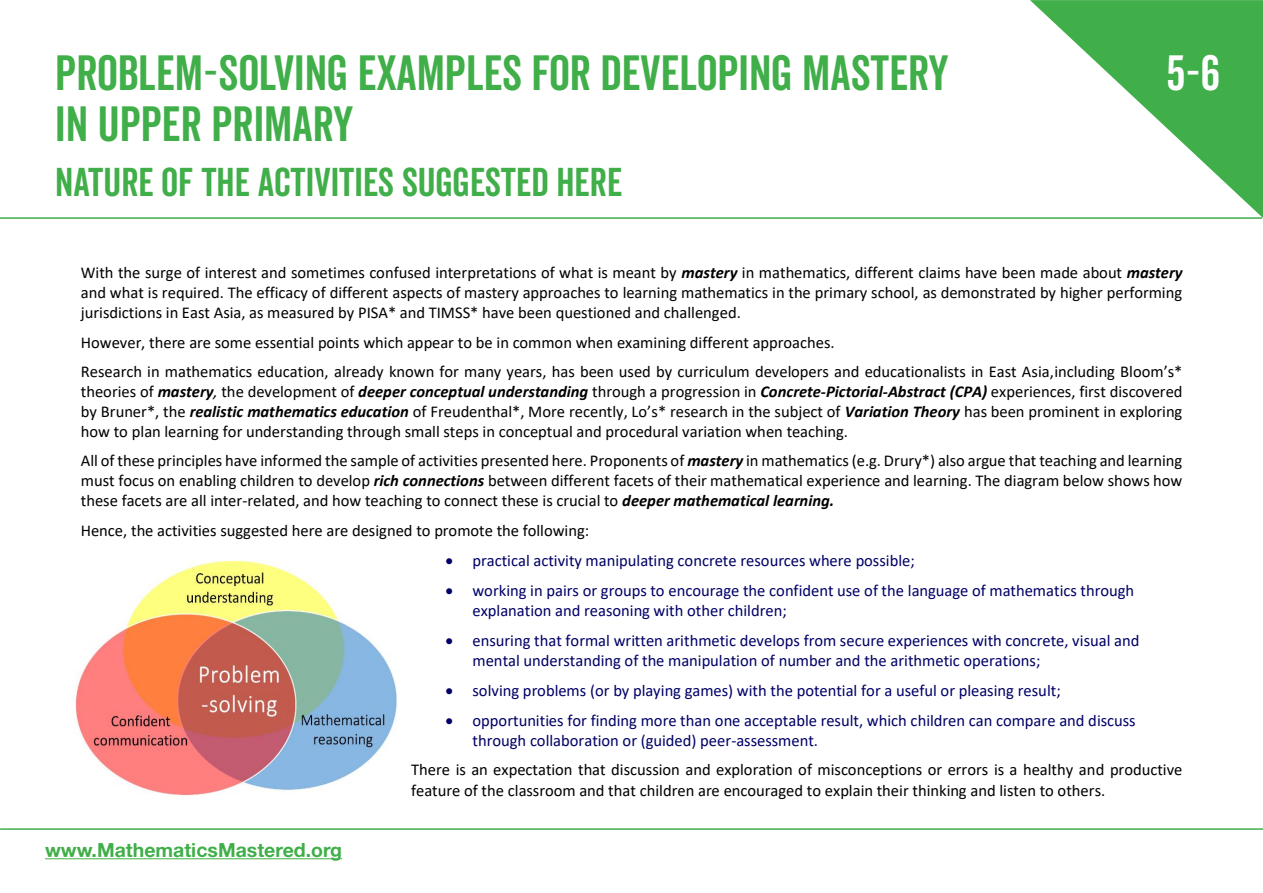
<style>
.page{position:relative;width:1263px;height:893px;background:#fff}
.page>*{position:absolute;margin:0;border:0;box-sizing:border-box;transform-origin:0 0}
.t1{font:48px "Veneer Clean";color:#40ae49}
.t2{font:48px "Veneer Clean";color:#fff}
.t3{font:39px "Veneer Clean";color:#40ae49}
.t4{font:19.5px "Alte Haas Grotesk Bold";color:#40ae49}
.t5{font:16.5px/20.1px "Calibri";color:#000;text-align:justify}
.t6{font:16.5px/20.1px "Calibri";color:#006}
.s1{font-weight:700;font-style:italic}
.s2{font-style:italic}
</style>
<div class="page">
<svg style="left:1030px;top:0;width:233px;height:218px"></svg>
<hr style="left:0;top:828px;width:1263px;height:2px;background:#40ae49">
<hr style="left:45px;top:858px;width:297px;height:1px;background:#40ae49">
<hr style="left:0;top:217px;width:1262px;height:2px;background:#40ae49">
<img style="left:75px;top:560px;width:322px;height:236px">
<h1 class="t1" style="left:55px;top:44px;width:895px">PROBLEM-SOLVING EXAMPLES FOR DEVELOPING MASTERY</h1>
<h1 class="t2" style="left:1166px;top:44px;width:55px">5-6</h1>
<h1 class="t1" style="left:55px;top:95px;width:300px">IN UPPER PRIMARY</h1>
<h2 class="t3" style="left:55px;top:159px;width:569px">NATURE OF THE ACTIVITIES SUGGESTED HERE</h2>
<p class="t5" style="left:81px;top:262px;width:1103px">With the surge of interest and sometimes confused interpretations of what is meant by <span class="s1">mastery</span> in mathematics, different claims have been made about <span class="s1">mastery </span>and what is required. The efficacy of different aspects of mastery approaches to learning mathematics in the primary school, as demonstrated by higher performing jurisdictions in East Asia, as measured by PISA* and TIMSS* have been questioned and challenged.</p>
<p class="t5" style="left:81px;top:327px;width:1103px;line-height:29.1px">However, there are some essential points which appear to be in common when examining different approaches.<br>Research in mathematics education, already known for many years, has been used by curriculum developers and educationalists in East Asia,including Bloom’s*</p>
<p class="t5" style="left:81px;top:381px;width:1103px">theories of <span class="s1">mastery</span><span class="s2">,</span> the development of <span class="s1">deeper conceptual understanding</span> through a progression in <span class="s1">Concrete-Pictorial-Abstract (CPA)</span> experiences, first discovered by Bruner*, the <span class="s1">realistic mathematics education</span> of Freudenthal*, More recently, Lo’s* research in the subject of <span class="s1">Variation Theory</span> has been prominent in exploring how to plan learning for understanding through small steps in conceptual and procedural variation when teaching.</p>
<p class="t5" style="left:81px;top:450px;width:1103px">All of these principles have informed the sample of activities presented here. Proponents of <span class="s1">mastery</span> in mathematics (e.g. Drury*) also argue that teaching and learning must focus on enabling children to develop <span class="s1">rich connections</span> between different facets of their mathematical experience and learning. The diagram below shows how these facets are all inter-related, and how teaching to connect these is crucial to <span class="s1">deeper mathematical learning.</span></p>
<p class="t5" style="left:81px;top:520px;width:510px">Hence, the activities suggested here are designed to promote the following:</p>
<p class="t6" style="left:445px;top:550px;width:471px">• practical activity manipulating concrete resources where possible;</p>
<p class="t6" style="left:472px;top:580px;width:663px;text-indent:-27px">• working in pairs or groups to encourage the confident use of the language of mathematics through explanation and reasoning with other children;</p>
<p class="t6" style="left:472px;top:630px;width:668px;text-indent:-27px">• ensuring that formal written arithmetic develops from secure experiences with concrete, visual and mental understanding of the manipulation of number and the arithmetic operations;</p>
<p class="t6" style="left:445px;top:680px;width:617px">• solving problems (or by playing games) with the potential for a useful or pleasing result;</p>
<p class="t6" style="left:472px;top:710px;width:665px;text-indent:-27px">• opportunities for finding more than one acceptable result, which children can compare and discuss through collaboration or (guided) peer-assessment.</p>
<p class="t5" style="left:411px;top:759px;width:773px">There is an expectation that discussion and exploration of misconceptions or errors is a healthy and productive feature of the classroom and that children are encouraged to explain their thinking and listen to others.</p>
<p class="t4" style="left:45px;top:838px;width:298px">www.MathematicsMastered.org</p>
</div>
